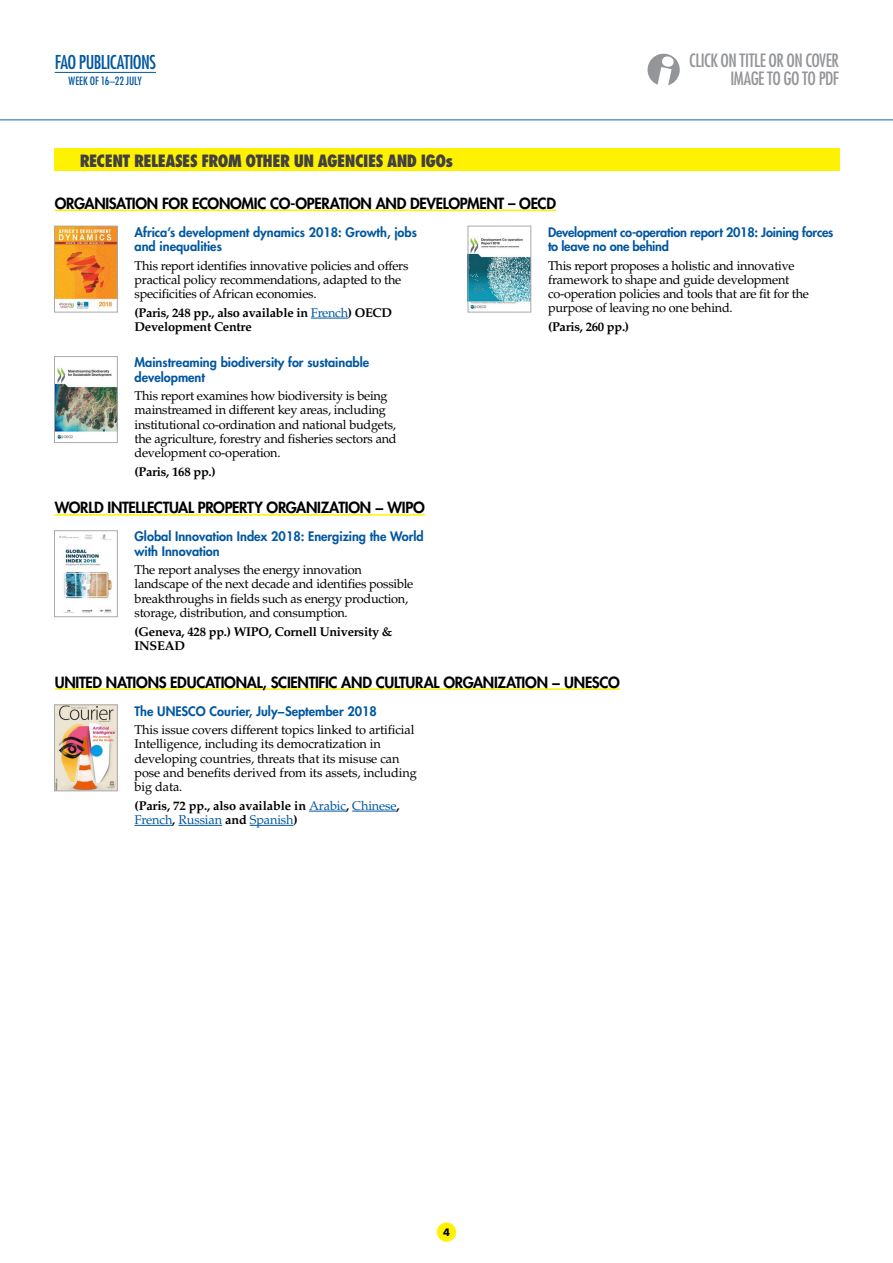
<style>
.page{position:relative;width:893px;height:1263px;background:#fff}
.page>*{position:absolute;margin:0;border:0;box-sizing:border-box;transform-origin:0 0}
.t1{font:condensed 18.6px "Futura Std";letter-spacing:-.035em;color:#0057a0}
.t2{font:condensed 17.85px/17.9px "Futura Std";letter-spacing:-.025em;color:#939598;text-align:right}
.t3{font:800 condensed 16.5px "Futura Std";letter-spacing:-.035em;color:#414042}
.t4{font:800 15px "Futura Std";letter-spacing:-.02em;color:#000}
.t5{font:12.75px/14.2px "Palatino LT Std";letter-spacing:-.02em;color:#000}
.t6{font:800 12.75px/14.2px "Futura Std";color:#0057a0}
.t7{font:700 12.75px/14.2px "Palatino LT Std";letter-spacing:-.02em;color:#000}
.t8{font:800 12.75px/14.2px "Futura Std";letter-spacing:-.02em;color:#0057a0}
.t9{font:condensed 11.1px "Futura Std";letter-spacing:-.005em;color:#0057a0}
.t10{font:700 9.9px "Futura Std";color:#000}
.s1{font-weight:400;color:#0057a0}
</style>
<div class="page">
<hr style="left:55px;top:72px;width:101px;height:1px;background:#0057a0">
<svg style="left:647px;top:53px;width:33px;height:32px"></svg>
<hr style="left:0;top:119px;width:893px;height:2px;background:#6293c6">
<div style="left:437px;top:1222px;width:19px;height:20px;background:#fff200;border-radius:50%"></div>
<div style="left:54px;top:149px;width:786px;height:22px;background:#fff200"></div>
<hr style="left:55px;top:210px;width:501px;height:1px;background:#fff200">
<hr style="left:55px;top:514px;width:370px;height:2px;background:#fff200">
<hr style="left:55px;top:688px;width:565px;height:2px;background:#fff200">
<hr style="left:311px;top:318px;width:37px;height:1px;background:#0057a0">
<hr style="left:309px;top:811px;width:37px;height:1px;background:#0057a0">
<hr style="left:352px;top:811px;width:44px;height:1px;background:#0057a0">
<hr style="left:135px;top:825px;width:37px;height:1px;background:#0057a0">
<hr style="left:178px;top:825px;width:44px;height:1px;background:#0057a0">
<hr style="left:250px;top:825px;width:44px;height:1px;background:#0057a0">
<img style="left:56px;top:228px;width:60px;height:81px">
<div style="left:54px;top:226px;width:64px;height:86px;border:1px solid #a7a9ac"></div>
<img style="left:59px;top:534px;width:54px;height:79px">
<div style="left:54px;top:530px;width:64px;height:87px;border:1px solid #a7a9ac"></div>
<img style="left:56px;top:707px;width:60px;height:82px">
<div style="left:54px;top:705px;width:64px;height:86px;border:1px solid #a7a9ac"></div>
<img style="left:56px;top:367px;width:60px;height:72px">
<div style="left:54px;top:356px;width:64px;height:87px;border:1px solid #a7a9ac"></div>
<img style="left:470px;top:237px;width:59px;height:72px">
<div style="left:468px;top:226px;width:63px;height:86px;border:1px solid #a7a9ac"></div>
<h1 class="t1" style="left:55px;top:51px;width:103px">FAO PUBLICATIONS</h1>
<p class="t9" style="left:69px;top:75px;width:75px">WEEK OF 16–22 JULY</p>
<p class="t3" style="left:80px;top:150px;width:375px">RECENT RELEASES FROM OTHER UN AGENCIES AND IGOs</p>
<p class="t4" style="left:55px;top:194px;width:503px">ORGANISATION FOR ECONOMIC CO-OPERATION AND DEVELOPMENT – OECD</p>
<h2 class="t2" style="left:689px;top:52px;width:151px">CLICK ON TITLE OR ON COVER<br>IMAGE TO GO TO PDF</h2>
<p class="t6" style="left:135px;top:225px;width:284px">Africa’s development dynamics 2018: Growth, jobs and inequalities</p>
<p class="t5" style="left:135px;top:258px;width:275px">This report identifies innovative policies and offers practical policy recommendations, adapted to the specificities of African economies.</p>
<p class="t7" style="left:135px;top:305px;width:259px">(Paris, 248 pp., also available in <span class="s1">French</span>) OECD<br>Development Centre</p>
<p class="t6" style="left:135px;top:355px;width:236px">Mainstreaming biodiversity for sustainable development</p>
<p class="t5" style="left:135px;top:389px;width:264px">This report examines how biodiversity is being mainstreamed in different key areas, including institutional co-ordination and national budgets, the agriculture, forestry and fisheries sectors and development co-operation.</p>
<p class="t7" style="left:135px;top:464px;width:83px">(Paris, 168 pp.)</p>
<p class="t4" style="left:55px;top:498px;width:371px">WORLD INTELLECTUAL PROPERTY ORGANIZATION − WIPO</p>
<p class="t6" style="left:135px;top:530px;width:291px">Global Innovation Index 2018: Energizing the World with Innovation</p>
<p class="t5" style="left:135px;top:563px;width:280px">The report analyses the energy innovation landscape of the next decade and identifies possible breakthroughs in fields such as energy production, storage, distribution, and consumption.</p>
<p class="t7" style="left:135px;top:624px;width:259px">(Geneva, 428 pp.) WIPO, Cornell University &amp;<br>INSEAD</p>
<p class="t8" style="left:548px;top:225px;width:287px">Development co-operation report 2018: Joining forces to leave no one behind</p>
<p class="t5" style="left:548px;top:258px;width:262px">This report proposes a holistic and innovative framework to shape and guide development co-operation policies and tools that are fit for the purpose of leaving no one behind.</p>
<p class="t7" style="left:548px;top:320px;width:83px">(Paris, 260 pp.)</p>
<p class="t4" style="left:55px;top:672px;width:566px">UNITED NATIONS EDUCATIONAL, SCIENTIFIC AND CULTURAL ORGANIZATION − UNESCO</p>
<p class="t6" style="left:135px;top:704px;width:244px">The UNESCO Courier, July−September 2018</p>
<p class="t5" style="left:135px;top:723px;width:284px">This issue covers different topics linked to artificial Intelligence, including its democratization in developing countries, threats that its misuse can pose and benefits derived from its assets, including big data.</p>
<p class="t7" style="left:135px;top:798px;width:267px">(Paris, 72 pp., also available in <span class="s1">Arabic</span>, <span class="s1">Chinese</span>,<br><span class="s1">French</span>, <span class="s1">Russian</span> and <span class="s1">Spanish</span>)</p>
<p class="t10" style="left:443px;top:1225px;width:8px">4</p>
</div>
